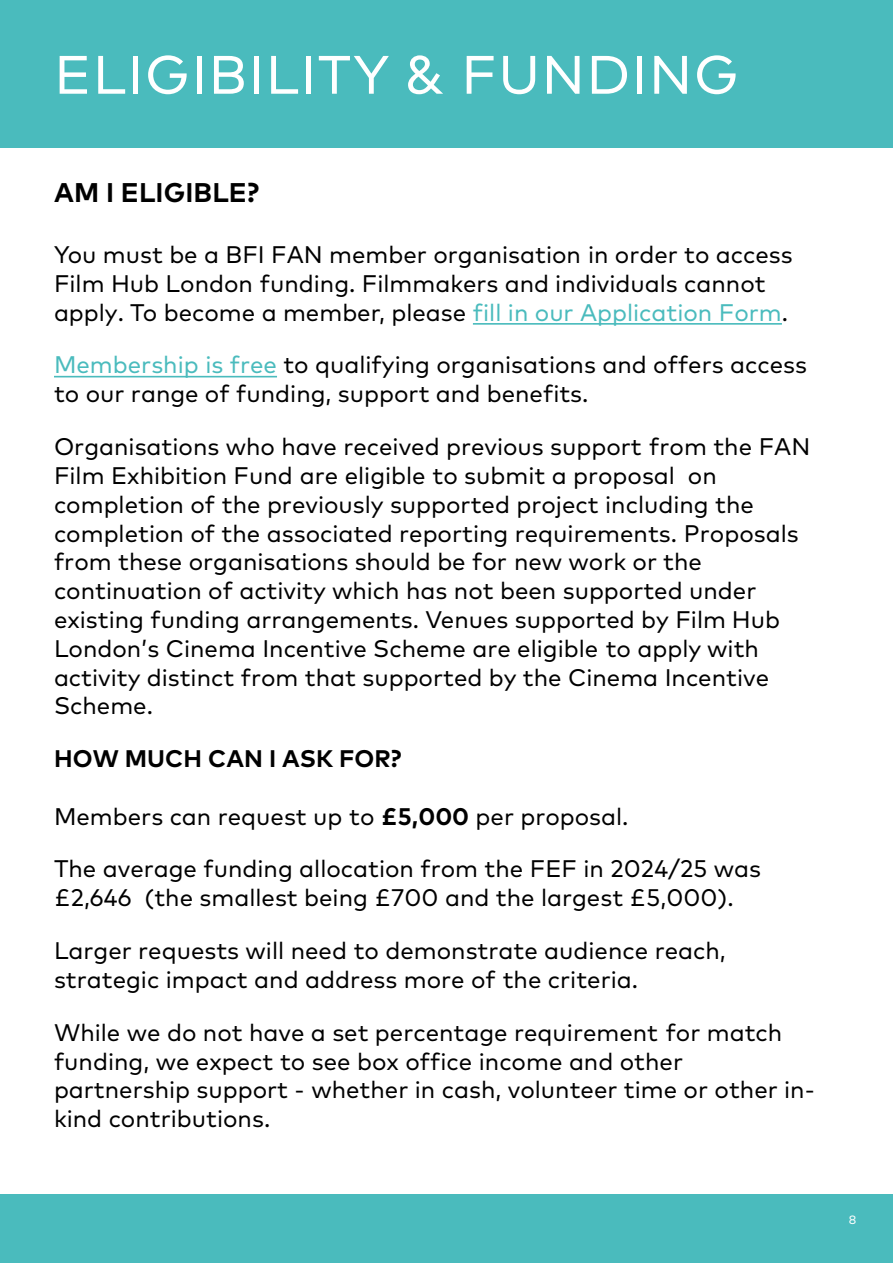
<style>
.page{position:relative;width:893px;height:1263px;background:#fff}
.page>*{position:absolute;margin:0;border:0;box-sizing:border-box;transform-origin:0 0}
.Pa1{font:54px "Mark OT";letter-spacing:.025em;color:#fff}
.t1{font:700 27px "Mark OT";letter-spacing:.005em;color:#000}
.t2{font:24px/28.8px "Mark OT";color:#000}
.t3{font:700 24px "Mark OT";letter-spacing:.005em;color:#000}
.t4{font:12px "Mark OT";color:#fff}
.s1{color:#4abbbd}
.s2{font-weight:700}
</style>
<div class="page">
<div style="left:0;top:1195px;width:893px;height:68px;background:#4abbbd"></div>
<div style="left:0;top:0;width:893px;height:147px;background:#4abbbd"></div>
<hr style="left:473px;top:323px;width:309px;height:2px;background:#4abbbd">
<hr style="left:54px;top:376px;width:223px;height:1px;background:#4abbbd">
<p class="Pa1" style="left:54px;top:41px;width:686px">ELIGIBILITY &amp; FUNDING</p>
<p class="t1" style="left:54px;top:175px;width:206px">AM I ELIGIBLE?</p>
<p class="t2" style="left:54px;top:240px;width:740px">You must be a BFI FAN member organisation in order to access<br>Film Hub London funding. Filmmakers and individuals cannot apply. To become a member, please <span class="s1">fill in our Application Form</span>.</p>
<p class="t2" style="left:54px;top:350px;width:754px"><span class="s1">Membership is free</span> to qualifying organisations and offers access to our range of funding, support and benefits.</p>
<p class="t2" style="left:54px;top:432px;width:758px">Organisations who have received previous support from the FAN Film Exhibition Fund are eligible to submit a proposal on completion of the previously supported project including the completion of the associated reporting requirements. Proposals from these organisations should be for new work or the continuation of activity which has not been supported under existing funding arrangements. Venues supported by Film Hub London’s Cinema Incentive Scheme are eligible to apply with activity distinct from that supported by the Cinema Incentive Scheme.</p>
<p class="t3" style="left:54px;top:743px;width:349px">HOW MUCH CAN I ASK FOR?</p>
<p class="t2" style="left:54px;top:790px;width:708px;line-height:51.8px">Members can request up to <span class="s2">£5,000</span> per proposal.<br>The average funding allocation from the FEF in 2024/25 was</p>
<p class="t2" style="left:54px;top:882px;width:681px">£2,646 (the smallest being £700 and the largest £5,000).</p>
<p class="t2" style="left:54px;top:936px;width:673px">Larger requests will need to demonstrate audience reach, strategic impact and address more of the criteria.</p>
<p class="t2" style="left:54px;top:1017px;width:762px">While we do not have a set percentage requirement for match funding, we expect to see box office income and other partnership support - whether in cash, volunteer time or other in&shy;kind contributions.</p>
<p class="t4" style="left:849px;top:1213px;width:9px">8</p>
</div>
